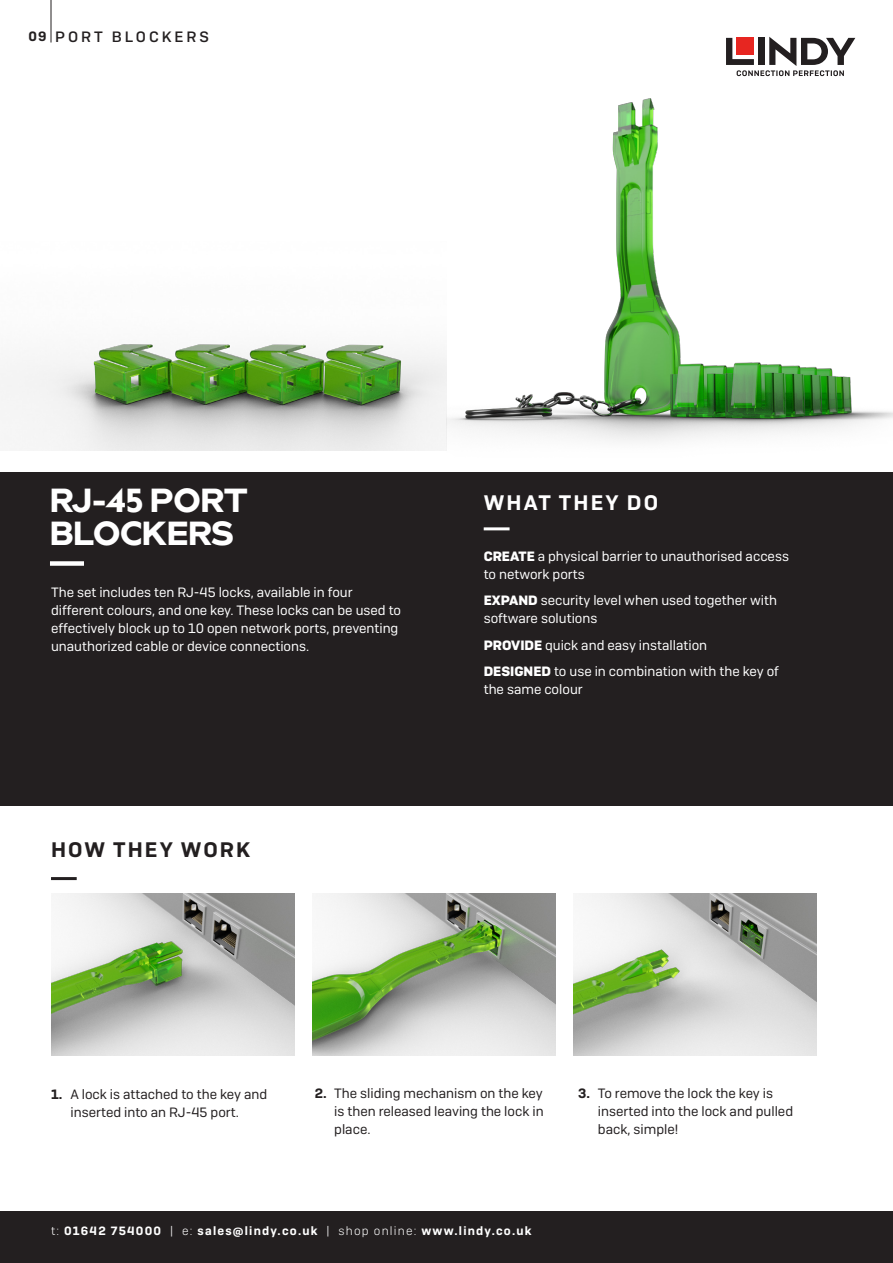
<style>
.page{position:relative;width:893px;height:1263px;background:#fff}
.page>*{position:absolute;margin:0;border:0;box-sizing:border-box;transform-origin:0 0}
.Head-1{font:33px "billcorplin super";letter-spacing:.01em;color:#fff}
.Subhead{font:600 21px "Camber";letter-spacing:.1em;color:#231f20}
.Subhead-2{font:600 21px "Camber";letter-spacing:.1em;color:#fff}
.Head-1-2{font:500 15px "Camber";letter-spacing:.2em;color:#231f20}
.What_it_does_Copy{font:13.5px/18px "Camber";color:#fff}
.How_it_works_Copy{font:13.5px/18px "Camber";color:#231f20;text-align:justify}
.What_it_is_-_Copy{font:13.5px/18px "Camber";color:#fff}
.Bullets{font:600 13.5px "Camber";color:#231f20}
.t1{font:600 12px "Camber";letter-spacing:.1em;color:#fff}
.s1{font-weight:700}
.s2{font-weight:600}
.s3{font-family:"Camber Lg";font-weight:400}
</style>
<div class="page">
<div style="left:0;top:1212px;width:893px;height:51px;background:#231f20"></div>
<img style="left:446px;top:36px;width:447px;height:415px">
<img style="left:0;top:344px;width:446px;height:107px">
<hr style="left:51px;top:877px;width:26px;height:3px;background:#231f20">
<img style="left:312px;top:894px;width:243px;height:162px">
<img style="left:51px;top:894px;width:243px;height:162px">
<img style="left:573px;top:894px;width:243px;height:162px">
<div style="left:0;top:472px;width:893px;height:333px;background:#231f20"></div>
<div style="left:50px;top:561px;width:34px;height:5px;background:#fff"></div>
<hr style="left:484px;top:527px;width:26px;height:3px;background:#fff">
<hr style="left:51px;top:0;width:1px;height:43px;background:#231f20">
<svg style="left:726px;top:37px;width:129px;height:39px"></svg>
<div style="left:737px;top:38px;width:17px;height:17px;background:#e72621"></div>
<div style="left:758px;top:38px;width:7px;height:27px;background:#231f20"></div>
<p class="Bullets" style="left:28px;top:28px;width:20px">09</p>
<p class="Head-1-2" style="left:55px;top:28px;width:155px">PORT BLOCKERS</p>
<p class="Head-1" style="left:50px;top:477px;width:199px">RJ-45 PORT</p>
<p class="Head-1" style="left:50px;top:510px;width:185px">BLOCKERS</p>
<p class="What_it_is_-_Copy" style="left:51px;top:583px;width:352px">The set includes ten RJ-45 locks, available in four different colours, and one key. These locks can be used to effectively block up to 10 open network ports, preventing unauthorized cable or device connections.</p>
<p class="Subhead" style="left:51px;top:836px;width:201px">HOW THEY WORK</p>
<p class="Subhead-2" style="left:484px;top:490px;width:176px">WHAT THEY DO</p>
<p class="What_it_does_Copy" style="left:484px;top:547px;width:307px"><span class="s1">CREATE</span> a physical barrier to unauthorised access to network ports</p>
<p class="What_it_does_Copy" style="left:484px;top:591px;width:295px"><span class="s1">EXPAND</span> security level when used together with software solutions</p>
<p class="What_it_does_Copy" style="left:484px;top:636px;width:225px"><span class="s1">PROVIDE</span> quick and easy installation</p>
<p class="What_it_does_Copy" style="left:484px;top:662px;width:297px"><span class="s1">DESIGNED</span> to use in combination with the key of the same colour</p>
<p class="How_it_works_Copy" style="left:51px;top:1085px;width:218px"><span class="s2">1.</span> A lock is attached to the key and</p>
<p class="How_it_works_Copy" style="left:71px;top:1103px;width:170px">inserted into an RJ-45 port.</p>
<p class="How_it_works_Copy" style="left:334px;top:1084px;width:211px;text-indent:-20px"><span class="s2">2.</span> The sliding mechanism on the key is then released leaving the lock in place.</p>
<p class="How_it_works_Copy" style="left:598px;top:1084px;width:197px;text-indent:-20px"><span class="s2">3.</span> To remove the lock the key is inserted into the lock and pulled</p>
<p class="How_it_works_Copy" style="left:598px;top:1120px;width:82px">back, simple!</p>
<p class="t1" style="left:51px;top:1223px;width:482px"><span class="s3">t:</span> 01642 754000 <span class="s3">| e:</span> sales@lindy.co.uk <span class="s3">| shop online:</span> www.lindy.co.uk</p>
</div>
